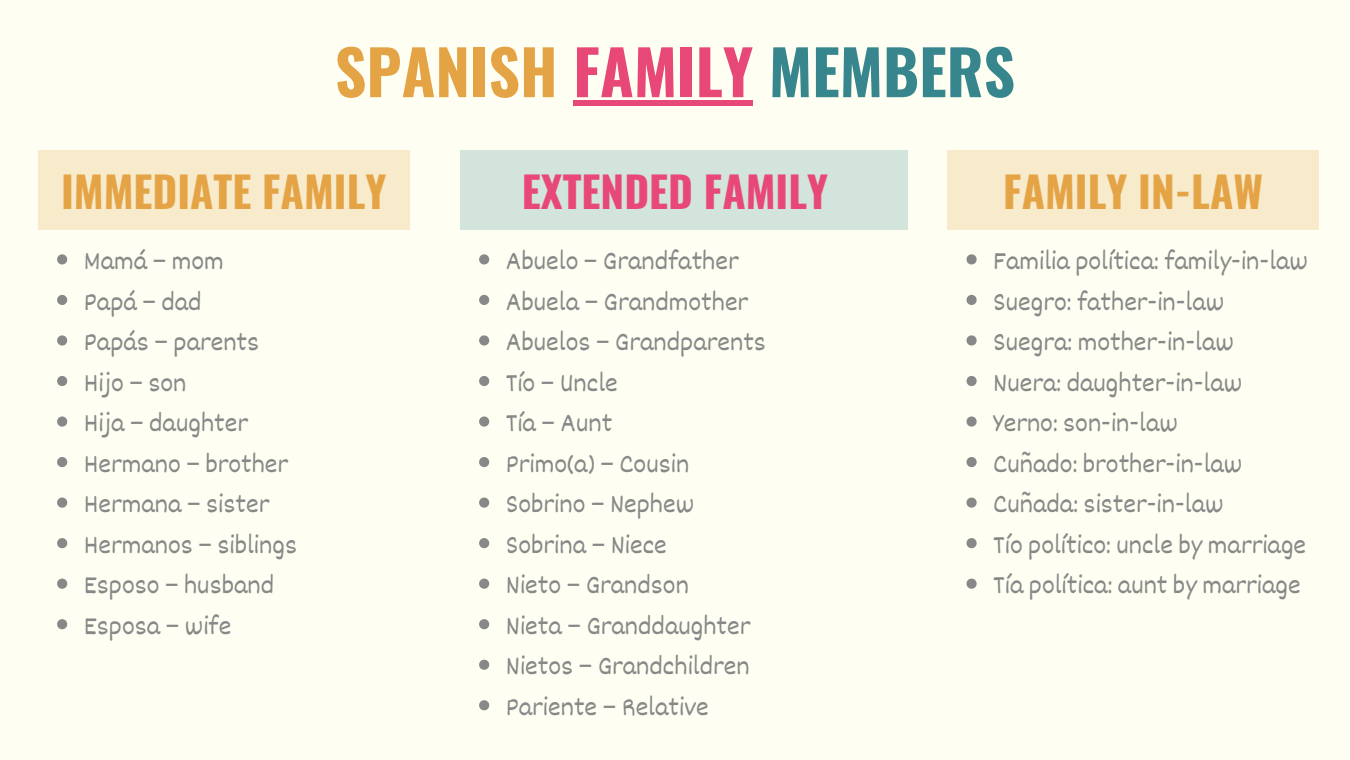
<style>
.page{position:relative;width:1350px;height:760px;background:#fff}
.page>*{position:absolute;margin:0;border:0;box-sizing:border-box;transform-origin:0 0}
.t1{font:700 61.5px "Oswald";color:#e4a446}
.t2{font:700 42.45px "Oswald";color:#e4a446}
.t3{font:700 42.45px "Oswald";color:#e84878}
.t4{font:27px/40.5px "Dekko";color:#888}
.s1{color:#e84878}
.s2{color:#37868e}
.s3{font-family:"Noto Sans Gurmukhi"}
</style>
<div class="page">
<div style="left:0;top:0;width:1350px;height:759px;background:#fefff2"></div>
<div style="left:460px;top:150px;width:448px;height:80px;background:#d3e4dc"></div>
<div style="left:573px;top:100px;width:180px;height:6px;background:#e84878"></div>
<div style="left:947px;top:150px;width:372px;height:80px;background:#f8ebcc"></div>
<div style="left:38px;top:150px;width:371px;height:80px;background:#f8ebcc"></div>
<svg style="left:57px;top:254px;width:10px;height:10px"></svg>
<svg style="left:57px;top:295px;width:10px;height:10px"></svg>
<svg style="left:57px;top:335px;width:10px;height:10px"></svg>
<svg style="left:57px;top:376px;width:10px;height:10px"></svg>
<svg style="left:57px;top:416px;width:10px;height:10px"></svg>
<svg style="left:57px;top:457px;width:10px;height:10px"></svg>
<svg style="left:57px;top:497px;width:10px;height:10px"></svg>
<svg style="left:57px;top:538px;width:10px;height:10px"></svg>
<svg style="left:57px;top:578px;width:10px;height:10px"></svg>
<svg style="left:57px;top:619px;width:10px;height:10px"></svg>
<svg style="left:479px;top:254px;width:10px;height:10px"></svg>
<svg style="left:479px;top:295px;width:10px;height:10px"></svg>
<svg style="left:479px;top:335px;width:10px;height:10px"></svg>
<svg style="left:479px;top:376px;width:10px;height:10px"></svg>
<svg style="left:479px;top:416px;width:10px;height:10px"></svg>
<svg style="left:479px;top:457px;width:10px;height:10px"></svg>
<svg style="left:479px;top:497px;width:10px;height:10px"></svg>
<svg style="left:479px;top:538px;width:10px;height:10px"></svg>
<svg style="left:479px;top:578px;width:10px;height:10px"></svg>
<svg style="left:479px;top:619px;width:10px;height:10px"></svg>
<svg style="left:479px;top:659px;width:10px;height:10px"></svg>
<svg style="left:479px;top:700px;width:10px;height:10px"></svg>
<svg style="left:967px;top:254px;width:10px;height:10px"></svg>
<svg style="left:967px;top:295px;width:10px;height:10px"></svg>
<svg style="left:967px;top:335px;width:10px;height:10px"></svg>
<svg style="left:967px;top:376px;width:10px;height:10px"></svg>
<svg style="left:967px;top:416px;width:10px;height:10px"></svg>
<svg style="left:967px;top:457px;width:10px;height:10px"></svg>
<svg style="left:967px;top:497px;width:10px;height:10px"></svg>
<svg style="left:967px;top:538px;width:10px;height:10px"></svg>
<svg style="left:967px;top:578px;width:10px;height:10px"></svg>
<h1 class="t1" style="left:335px;top:24px;width:682px">SPANISH <span class="s1">FAMILY</span> <span class="s2">MEMBERS</span></h1>
<h2 class="t2" style="left:61px;top:158px;width:327px">IMMEDIATE FAMILY</h2>
<h2 class="t3" style="left:522px;top:158px;width:308px">EXTENDED FAMILY</h2>
<h2 class="t2" style="left:1003px;top:158px;width:261px">FAMILY IN-LAW</h2>
<p class="t4" style="left:84px;top:239px;width:215px">Mamá <span class="s3">–</span> mom<br>Papá <span class="s3">–</span> dad<br>Papás <span class="s3">–</span> parents<br>Hijo <span class="s3">–</span> son<br>Hija <span class="s3">–</span> daughter<br>Hermano <span class="s3">–</span> brother<br>Hermana <span class="s3">–</span> sister<br>Hermanos <span class="s3">–</span> siblings<br>Esposo <span class="s3">–</span> husband<br>Esposa <span class="s3">–</span> wife</p>
<p class="t4" style="left:506px;top:239px;width:262px">Abuelo <span class="s3">–</span> Grandfather<br>Abuela <span class="s3">–</span> Grandmother<br>Abuelos <span class="s3">–</span> Grandparents<br>Tío <span class="s3">–</span> Uncle<br>Tía <span class="s3">–</span> Aunt<br>Primo(a) <span class="s3">–</span> Cousin<br>Sobrino <span class="s3">–</span> Nephew<br>Sobrina <span class="s3">–</span> Niece<br>Nieto <span class="s3">–</span> Grandson<br>Nieta <span class="s3">–</span> Granddaughter<br>Nietos <span class="s3">–</span> Grandchildren<br>Pariente <span class="s3">–</span> Relative</p>
<p class="t4" style="left:993px;top:239px;width:316px">Familia política: family-in-law<br>Suegro: father-in-law<br>Suegra: mother-in-law<br>Nuera: daughter-in-law<br>Yerno: son-in-law<br>Cuñado: brother-in-law<br>Cuñada: sister-in-law<br>Tío político: uncle by marriage<br>Tía política: aunt by marriage</p>
</div>
